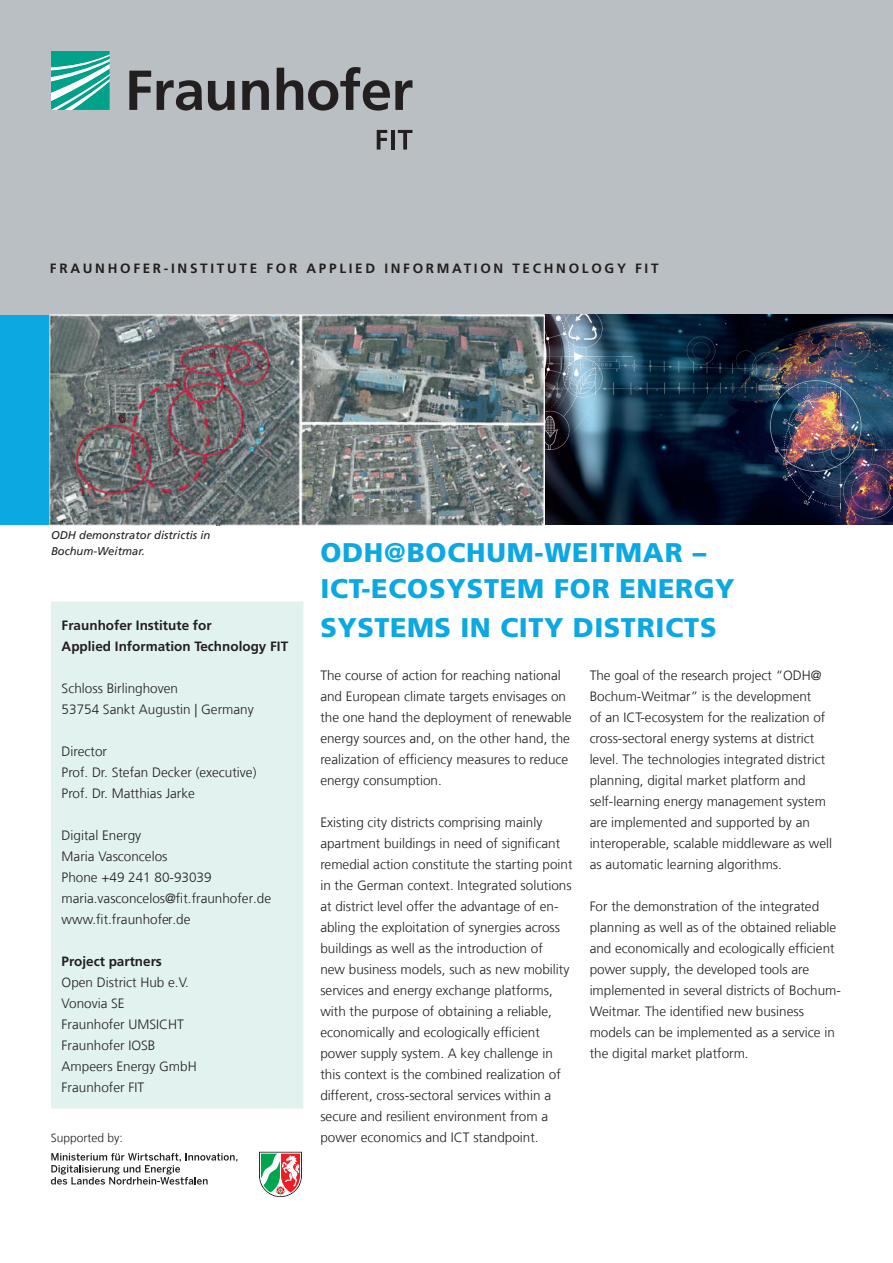
<style>
.page{position:relative;width:893px;height:1263px;background:#fff}
.page>*{position:absolute;margin:0;border:0;box-sizing:border-box;transform-origin:0 0}
.t1{font:900 27px/36px "Frutiger LT Com";letter-spacing:.03em;color:#0ba8e1}
.t2{font:300 13.5px/21px "Frutiger LT Com";color:#231f20}
.t3{font:700 13.5px/21px "Frutiger LT Com";color:#231f20}
.t4{font:700 13.5px "Frutiger LT Com";letter-spacing:.2em;color:#231f20}
.t5{font:300 12px "Frutiger LT Com";color:#231f20}
.t6{font:italic 11.25px/16.5px "Frutiger LT Com";color:#231f20}
</style>
<div class="page">
<div style="left:0;top:0;width:893px;height:315px;background:#babfc3"></div>
<svg style="left:51px;top:51px;width:59px;height:59px;background:#4bbcab"></svg>
<svg style="left:129px;top:67px;width:283px;height:44px"></svg>
<svg style="left:377px;top:130px;width:10px;height:20px"></svg>
<hr style="left:391px;top:130px;width:4px;height:20px;background:#231f20">
<svg style="left:398px;top:130px;width:14px;height:20px"></svg>
<div style="left:51px;top:601px;width:252px;height:508px;background:#e2f2ef"></div>
<div style="left:0;top:315px;width:893px;height:210px;background:#0ba8e1"></div>
<img style="left:50px;top:314px;width:843px;height:211px">
<svg style="left:259px;top:1152px;width:43px;height:45px"></svg>
<svg style="left:51px;top:1153px;width:186px;height:31px"></svg>
<p class="t4" style="left:50px;top:260px;width:610px">FRAUNHOFER-INSTITUTE FOR APPLIED INFORMATION TECHNOLOGY FIT</p>
<p class="t6" style="left:51px;top:526px;width:161px">ODH demonstrator districtis in<br>Bochum-Weitmar.</p>
<p class="t3" style="left:62px;top:615px;width:228px">Fraunhofer Institute for<br>Applied Information Technology FIT</p>
<p class="t2" style="left:62px;top:678px;width:194px">Schloss Birlinghoven<br>53754 Sankt Augustin | Germany</p>
<p class="t2" style="left:62px;top:741px;width:196px">Director<br>Prof. Dr. Stefan Decker (executive)<br>Prof. Dr. Matthias Jarke</p>
<p class="t2" style="left:62px;top:825px;width:211px">Digital Energy<br>Maria Vasconcelos<br>Phone +49 241 80-93039 maria.vasconcelos@fit.fraunhofer.de www.fit.fraunhofer.de</p>
<p class="t3" style="left:62px;top:951px;width:102px">Project partners</p>
<p class="t2" style="left:62px;top:972px;width:137px">Open District Hub e.V.<br>Vonovia SE<br>Fraunhofer UMSICHT<br>Fraunhofer IOSB<br>Ampeers Energy GmbH<br>Fraunhofer FIT</p>
<p class="t5" style="left:51px;top:1130px;width:74px">Supported by:</p>
<h1 class="t1" style="left:320px;top:535px;width:416px">ODH@BOCHUM-WEITMAR –<br>ICT-ECOSYSTEM FOR ENERGY</h1>
<h1 class="t1" style="left:320px;top:610px;width:398px">SYSTEMS IN CITY DISTRICTS</h1>
<p class="t2" style="left:320px;top:665px;width:253px">The course of action for reaching national and European climate targets envisages on the one hand the deployment of renewable energy sources and, on the other hand, the realization of efficiency measures to reduce energy consumption.</p>
<p class="t2" style="left:320px;top:812px;width:254px">Existing city districts comprising mainly apartment buildings in need of significant remedial action constitute the starting point in the German context. Integrated solutions at district level offer the advantage of en&shy;abling the exploitation of synergies across buildings as well as the introduction of<br>new business models, such as new mobility services and energy exchange platforms, with the purpose of obtaining a reliable, economically and ecologically efficient power supply system. A key challenge in this context is the combined realization of different, cross-sectoral services within a secure and resilient environment from a power economics and ICT standpoint.</p>
<p class="t2" style="left:590px;top:665px;width:244px">The goal of the research project “ODH@ Bochum-Weitmar” is the development<br>of an ICT-ecosystem for the realization of cross-sectoral energy systems at district level. The technologies integrated district planning, digital market platform and self-learning energy management system are implemented and supported by an interoperable, scalable middleware as well as automatic learning algorithms.</p>
<p class="t2" style="left:590px;top:896px;width:253px">For the demonstration of the integrated planning as well as of the obtained reliable and economically and ecologically efficient power supply, the developed tools are implemented in several districts of Bochum-Weitmar. The identified new business models can be implemented as a service in the digital market platform.</p>
</div>
